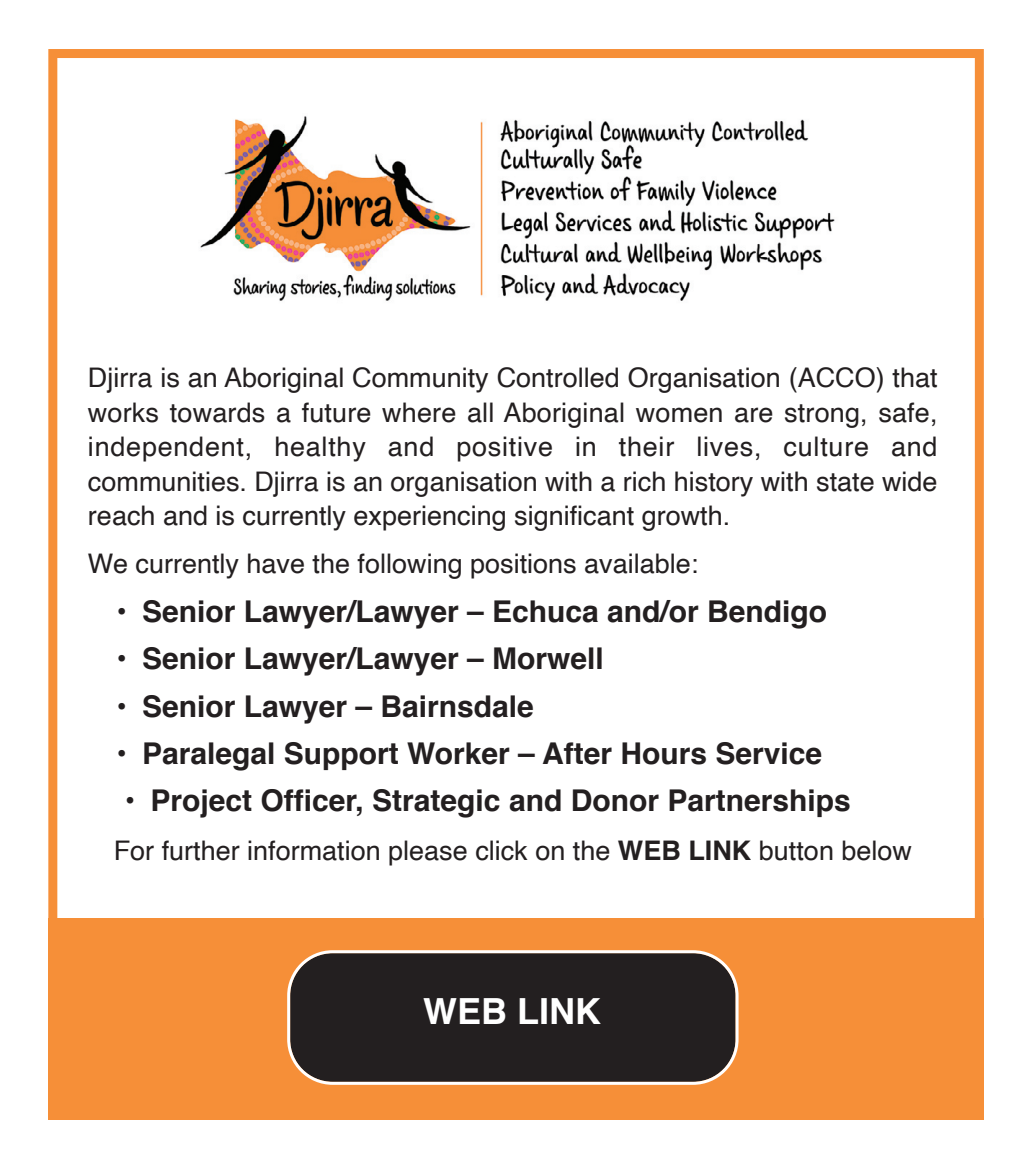
<style>
.page{position:relative;width:1034px;height:1174px;background:#fff}
.page>*{position:absolute;margin:0;border:0;box-sizing:border-box;transform-origin:0 0}
.t1{font:700 36px "Helvetica";color:#fff}
.t2{font:700 30px "Helvetica";color:#231f20}
.t3{font:27px/34.5px "Helvetica";color:#231f20;text-align:justify}
.s1{font-weight:700}
</style>
<div class="page">
<div style="left:48px;top:49px;width:936px;height:1071px;border:9px solid #f68f38"></div>
<img style="left:200px;top:116px;width:635px;height:185px">
<div style="left:48px;top:919px;width:936px;height:201px;background:#f68f38"></div>
<svg style="left:287px;top:950px;width:452px;height:135px;background:#362e2c"></svg>
<p class="t3" style="left:88px;top:363px;width:851px">Djirra is an Aboriginal Community Controlled Organisation (ACCO) that works towards a future where all Aboriginal women are strong, safe, independent, healthy and positive in their lives, culture and communities. Djirra is an organisation with a rich history with state wide reach and is currently experiencing significant growth.</p>
<p class="t3" style="left:88px;top:548px;width:612px">We currently have the following positions available:</p>
<p class="t2" style="left:116px;top:599px;width:712px">• Senior Lawyer/Lawyer – Echuca and/or Bendigo</p>
<p class="t2" style="left:116px;top:646px;width:489px">• Senior Lawyer/Lawyer – Morwell</p>
<p class="t2" style="left:116px;top:693px;width:419px">• Senior Lawyer – Bairnsdale</p>
<p class="t2" style="left:116px;top:741px;width:707px">• Paralegal Support Worker – After Hours Service</p>
<p class="t2" style="left:125px;top:788px;width:727px">• Project Officer, Strategic and Donor Partnerships</p>
<p class="t3" style="left:114px;top:836px;width:800px">For further information please click on the <span class="s1">WEB LINK</span> button below</p>
<p class="t1" style="left:423px;top:996px;width:179px">WEB LINK</p>
</div>
